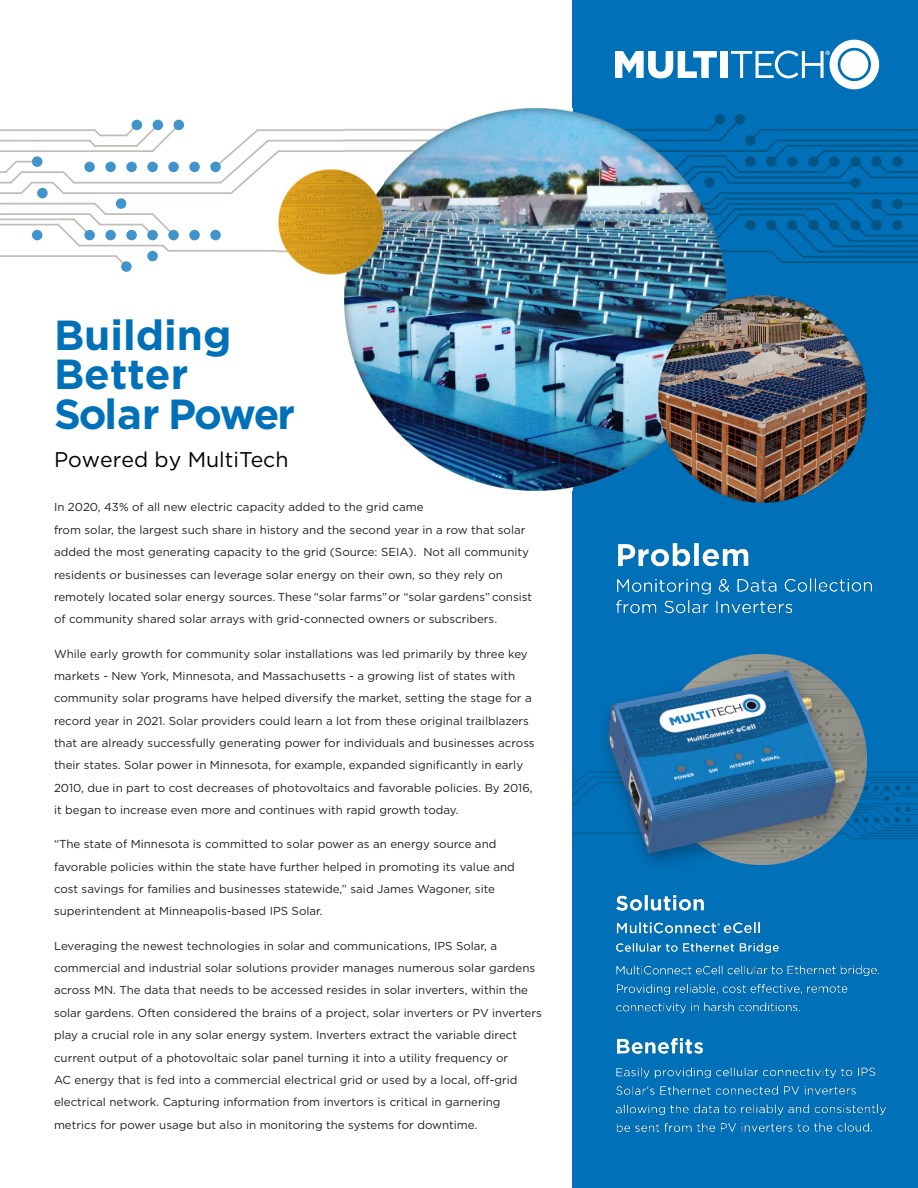
<style>
.page{position:relative;width:918px;height:1188px;background:#fff}
.page>*{position:absolute;margin:0;border:0;box-sizing:border-box;transform-origin:0 0}
.t1{font:700 42px/39.6px "Gotham";color:#0071b9}
.t2{font:21.3px "Gotham";color:#010101}
.t3{font:11.55px/22.4px "Gotham";color:#231f20}
</style>
<div class="page">
<hr style="left:268px;top:140px;width:451px;height:2px;background:#c0beb7">
<hr style="left:258px;top:129px;width:451px;height:2px;background:#c0beb7">
<hr style="left:168px;top:250px;width:604px;height:2px;background:#c0beb7">
<hr style="left:74px;top:182px;width:147px;height:2px;background:#c0beb7">
<hr style="left:21px;top:171px;width:42px;height:2px;background:#c0beb7">
<hr style="left:32px;top:182px;width:21px;height:2px;background:#c0beb7">
<hr style="left:63px;top:192px;width:168px;height:2px;background:#c0beb7">
<svg style="left:213px;top:129px;width:68px;height:65px"></svg>
<hr style="left:278px;top:150px;width:488px;height:2px;background:#c0beb7">
<hr style="left:105px;top:213px;width:48px;height:2px;background:#c0beb7">
<hr style="left:0;top:203px;width:95px;height:1px;background:#c0beb7">
<hr style="left:0;top:224px;width:58px;height:1px;background:#c0beb7">
<hr style="left:0;top:218px;width:74px;height:2px;background:#c0beb7">
<hr style="left:79px;top:245px;width:84px;height:1px;background:#c0beb7">
<svg style="left:116px;top:255px;width:7px;height:9px"></svg>
<hr style="left:0;top:255px;width:116px;height:2px;background:#c0beb7">
<hr style="left:0;top:150px;width:153px;height:2px;background:#c0beb7">
<svg style="left:0;top:160px;width:34px;height:34px"></svg>
<hr style="left:0;top:140px;width:90px;height:2px;background:#c0beb7">
<svg style="left:87px;top:122px;width:93px;height:30px"></svg>
<hr style="left:0;top:129px;width:95px;height:2px;background:#c0beb7">
<hr style="left:0;top:192px;width:21px;height:2px;background:#c0beb7">
<svg style="left:140px;top:213px;width:36px;height:40px"></svg>
<hr style="left:100px;top:224px;width:42px;height:1px;background:#c0beb7">
<svg style="left:50px;top:170px;width:58px;height:77px"></svg>
<hr style="left:0;top:213px;width:90px;height:2px;background:#c0beb7">
<div style="left:210px;top:162px;width:11px;height:10px;background:#4094cb;border-radius:50%"></div>
<div style="left:189px;top:162px;width:11px;height:10px;background:#4094cb;border-radius:50%"></div>
<div style="left:174px;top:120px;width:10px;height:10px;background:#4094cb;border-radius:50%"></div>
<div style="left:153px;top:120px;width:10px;height:10px;background:#4094cb;border-radius:50%"></div>
<div style="left:132px;top:120px;width:10px;height:10px;background:#4094cb;border-radius:50%"></div>
<div style="left:168px;top:162px;width:11px;height:10px;background:#4094cb;border-radius:50%"></div>
<div style="left:147px;top:162px;width:11px;height:10px;background:#4094cb;border-radius:50%"></div>
<div style="left:126px;top:162px;width:11px;height:10px;background:#4094cb;border-radius:50%"></div>
<div style="left:116px;top:198px;width:10px;height:11px;background:#4094cb;border-radius:50%"></div>
<div style="left:37px;top:188px;width:11px;height:10px;background:#4094cb;border-radius:50%"></div>
<div style="left:105px;top:162px;width:11px;height:10px;background:#4094cb;border-radius:50%"></div>
<div style="left:84px;top:162px;width:11px;height:10px;background:#4094cb;border-radius:50%"></div>
<div style="left:32px;top:156px;width:10px;height:11px;background:#4094cb;border-radius:50%"></div>
<div style="left:210px;top:230px;width:11px;height:10px;background:#4094cb;border-radius:50%"></div>
<div style="left:189px;top:230px;width:11px;height:10px;background:#4094cb;border-radius:50%"></div>
<div style="left:168px;top:230px;width:11px;height:10px;background:#4094cb;border-radius:50%"></div>
<div style="left:147px;top:230px;width:11px;height:10px;background:#4094cb;border-radius:50%"></div>
<div style="left:147px;top:251px;width:11px;height:10px;background:#4094cb;border-radius:50%"></div>
<div style="left:126px;top:230px;width:11px;height:10px;background:#4094cb;border-radius:50%"></div>
<div style="left:121px;top:261px;width:11px;height:11px;background:#4094cb;border-radius:50%"></div>
<div style="left:105px;top:230px;width:11px;height:10px;background:#4094cb;border-radius:50%"></div>
<div style="left:84px;top:230px;width:11px;height:10px;background:#4094cb;border-radius:50%"></div>
<div style="left:32px;top:230px;width:10px;height:10px;background:#4094cb;border-radius:50%"></div>
<div style="left:572px;top:0;width:346px;height:1188px;background:#0071b9"></div>
<img style="left:726px;top:114px;width:192px;height:148px">
<img style="left:572px;top:771px;width:346px;height:66px">
<img style="left:616px;top:543px;width:270px;height:588px">
<img style="left:657px;top:654px;width:209px;height:210px">
<img style="left:594px;top:662px;width:269px;height:213px">
<img style="left:596px;top:662px;width:260px;height:201px">
<img style="left:344px;top:108px;width:382px;height:382px">
<img style="left:659px;top:295px;width:207px;height:208px">
<svg style="left:615px;top:51px;width:102px;height:27px"></svg>
<div style="left:720px;top:51px;width:8px;height:27px;background:#fff"></div>
<svg style="left:731px;top:40px;width:148px;height:49px"></svg>
<img style="left:278px;top:169px;width:105px;height:105px">
<h1 class="t1" style="left:54px;top:317px;width:243px">Building<br>Better<br>Solar Power</h1>
<h2 class="t2" style="left:54px;top:450px;width:236px">Powered by MultiTech</h2>
<p class="t3" style="left:54px;top:497px;width:480px">In 2020, 43% of all new electric capacity added to the grid came<br>from solar, the largest such share in history and the second year in a row that solar added the most generating capacity to the grid (Source: SEIA). Not all community residents or businesses can leverage solar energy on their own, so they rely on remotely located solar energy sources. These “solar farms”or “solar gardens” consist of community shared solar arrays with grid-connected owners or subscribers.</p>
<p class="t3" style="left:54px;top:643px;width:482px">While early growth for community solar installations was led primarily by three key markets - New York, Minnesota, and Massachusetts - a growing list of states with community solar programs have helped diversify the market, setting the stage for a record year in 2021. Solar providers could learn a lot from these original trailblazers that are already successfully generating power for individuals and businesses across their states. Solar power in Minnesota, for example, expanded significantly in early 2010, due in part to cost decreases of photovoltaics and favorable policies. By 2016, it began to increase even more and continues with rapid growth today.</p>
<p class="t3" style="left:54px;top:834px;width:462px">“The state of Minnesota is committed to solar power as an energy source and favorable policies within the state have further helped in promoting its value and cost savings for families and businesses statewide,” said James Wagoner, site superintendent at Minneapolis-based IPS Solar.</p>
<p class="t3" style="left:54px;top:935px;width:489px">Leveraging the newest technologies in solar and communications, IPS Solar, a commercial and industrial solar solutions provider manages numerous solar gardens across MN. The data that needs to be accessed resides in solar inverters, within the solar gardens. Often considered the brains of a project, solar inverters or PV inverters play a crucial role in any solar energy system. Inverters extract the variable direct current output of a photovoltaic solar panel turning it into a utility frequency or<br>AC energy that is fed into a commercial electrical grid or used by a local, off-grid electrical network. Capturing information from invertors is critical in garnering metrics for power usage but also in monitoring the systems for downtime.</p>
</div>
